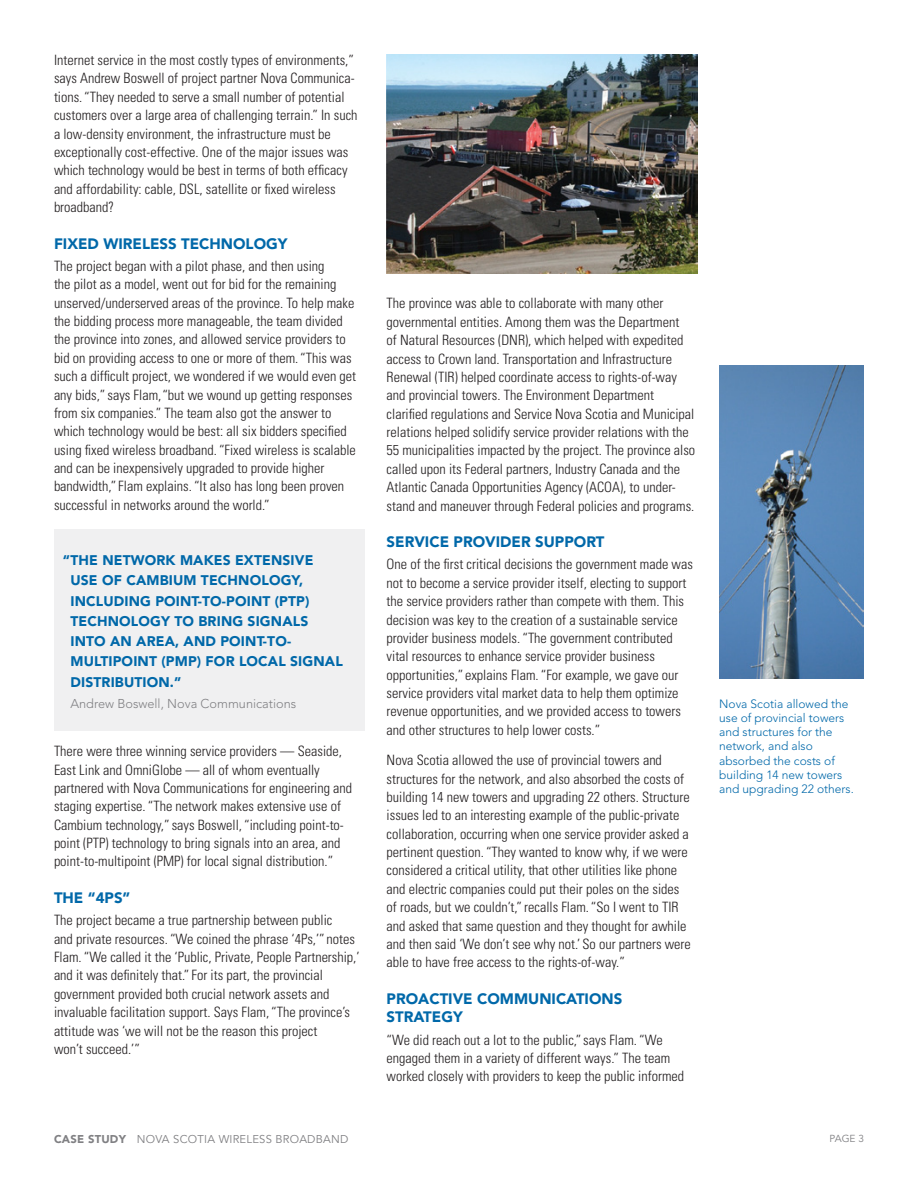
<style>
.page{position:relative;width:918px;height:1188px;background:#fff}
.page>*{position:absolute;margin:0;border:0;box-sizing:border-box;transform-origin:0 0}
.t1{font:900 15px/18.3px "Avenir LT Std";color:#0068a9}
.t2{font:300 condensed 14.25px/18.3px "Univers";color:#231f20}
.t3{font:900 13.8px/20.2px "Avenir LT Std";letter-spacing:.01em;color:#0068a9}
.t4{font:300 12.75px "Avenir LT Std";color:#808083}
.t5{font:300 12px/14.2px "Avenir LT Std";color:#0068a9}
.t6{font:11.25px "Avenir LT Std";letter-spacing:.02em;color:#808083}
.t7{font:10.2px "Avenir LT Std";color:#808083}
.s1{font-weight:900}
</style>
<div class="page">
<div style="left:54px;top:529px;width:310px;height:201px;background:#f0f0f1"></div>
<img style="left:387px;top:54px;width:311px;height:220px">
<img style="left:719px;top:365px;width:145px;height:314px">
<p class="t2" style="left:54px;top:51px;width:305px">Internet service in the most costly types of environments,” says Andrew Boswell of project partner Nova Communica&shy;tions.“They needed to serve a small number of potential customers over a large area of challenging terrain.” In such a low-density environment, the infrastructure must be exceptionally cost-effective. One of the major issues was which technology would be best in terms of both efficacy and affordability: cable, DSL, satellite or fixed wireless broadband?</p>
<p class="t1" style="left:54px;top:234px;width:235px">FIXED WIRELESS TECHNOLOGY</p>
<p class="t2" style="left:54px;top:257px;width:272px">The project began with a pilot phase, and then using</p>
<p class="t2" style="left:54px;top:275px;width:284px">the pilot as a model, went out for bid for the remaining</p>
<p class="t2" style="left:54px;top:293px;width:302px">unserved/underserved areas of the province. To help make</p>
<p class="t2" style="left:54px;top:312px;width:290px">the bidding process more manageable, the team divided</p>
<p class="t2" style="left:54px;top:330px;width:293px">the province into zones, and allowed service providers to</p>
<p class="t2" style="left:54px;top:348px;width:299px">bid on providing access to one or more of them.“This was</p>
<p class="t2" style="left:54px;top:367px;width:304px">such a difficult project, we wondered if we would even get</p>
<p class="t2" style="left:54px;top:385px;width:300px">any bids,”says Flam,“but we wound up getting responses</p>
<p class="t2" style="left:54px;top:404px;width:279px">from six companies.” The team also got the answer to</p>
<p class="t2" style="left:54px;top:422px;width:294px">which technology would be best: all six bidders specified</p>
<p class="t2" style="left:54px;top:440px;width:303px">using fixed wireless broadband.“Fixed wireless is scalable</p>
<p class="t2" style="left:54px;top:459px;width:272px">and can be inexpensively upgraded to provide higher</p>
<p class="t2" style="left:54px;top:477px;width:292px">bandwidth,”Flam explains.“It also has long been proven</p>
<p class="t2" style="left:54px;top:495px;width:217px">successful in networks around the world.”</p>
<p class="t2" style="left:387px;top:294px;width:278px">The province was able to collaborate with many other</p>
<p class="t2" style="left:387px;top:312px;width:294px">governmental entities. Among them was the Department</p>
<p class="t2" style="left:387px;top:331px;width:298px">of Natural Resources (DNR), which helped with expedited</p>
<p class="t2" style="left:387px;top:349px;width:287px">access to Crown land. Transportation and Infrastructure</p>
<p class="t2" style="left:387px;top:368px;width:292px">Renewal (TIR) helped coordinate access to rights-of-way</p>
<p class="t2" style="left:387px;top:386px;width:269px">and provincial towers. The Environment Department</p>
<p class="t2" style="left:387px;top:404px;width:310px">clarified regulations and Service Nova Scotia and Municipal relations helped solidify service provider relations with the 55 municipalities impacted by the project. The province also called upon its Federal partners, Industry Canada and the Atlantic Canada Opportunities Agency (ACOA), to under&shy;stand and maneuver through Federal policies and programs.</p>
<p class="t1" style="left:387px;top:533px;width:219px">SERVICE PROVIDER SUPPORT</p>
<p class="t2" style="left:387px;top:555px;width:308px">One of the first critical decisions the government made was</p>
<p class="t2" style="left:387px;top:573px;width:301px">not to become a service provider itself, electing to support</p>
<p class="t2" style="left:387px;top:592px;width:299px">the service providers rather than compete with them. This</p>
<p class="t2" style="left:387px;top:610px;width:293px">decision was key to the creation of a sustainable service</p>
<p class="t2" style="left:387px;top:629px;width:288px">provider business models.“The government contributed</p>
<p class="t2" style="left:387px;top:647px;width:270px">vital resources to enhance service provider business</p>
<p class="t2" style="left:387px;top:665px;width:293px">opportunities,” explains Flam.“For example, we gave our</p>
<p class="t2" style="left:387px;top:684px;width:293px">service providers vital market data to help them optimize</p>
<p class="t2" style="left:387px;top:702px;width:296px">revenue opportunities, and we provided access to towers</p>
<p class="t2" style="left:387px;top:720px;width:215px">and other structures to help lower costs.”</p>
<p class="t2" style="left:387px;top:751px;width:277px">Nova Scotia allowed the use of provincial towers and</p>
<p class="t2" style="left:387px;top:769px;width:299px">structures for the network, and also absorbed the costs of</p>
<p class="t2" style="left:387px;top:788px;width:305px">building 14 new towers and upgrading 22 others. Structure</p>
<p class="t2" style="left:387px;top:806px;width:294px">issues led to an interesting example of the public-private</p>
<p class="t2" style="left:387px;top:824px;width:304px">collaboration, occurring when one service provider asked a</p>
<p class="t2" style="left:387px;top:843px;width:303px">pertinent question.“They wanted to know why, if we were</p>
<p class="t2" style="left:387px;top:861px;width:292px">considered a critical utility, that other utilities like phone</p>
<p class="t2" style="left:387px;top:879px;width:294px">and electric companies could put their poles on the sides</p>
<p class="t2" style="left:387px;top:898px;width:294px">of roads, but we couldn’t,”recalls Flam.“So I went to TIR</p>
<p class="t2" style="left:387px;top:916px;width:301px">and asked that same question and they thought for awhile</p>
<p class="t2" style="left:387px;top:935px;width:306px">and then said ‘We don’t see why not.’ So our partners were</p>
<p class="t2" style="left:387px;top:953px;width:240px">able to have free access to the rights-of-way.”</p>
<p class="t1" style="left:387px;top:990px;width:237px">PROACTIVE COMMUNICATIONS<br>STRATEGY</p>
<p class="t2" style="left:387px;top:1030px;width:278px">“We did reach out a lot to the public,”says Flam.“We</p>
<p class="t2" style="left:387px;top:1049px;width:285px">engaged them in a variety of different ways.” The team</p>
<p class="t2" style="left:387px;top:1067px;width:299px">worked closely with providers to keep the public informed</p>
<p class="t3" style="left:70px;top:550px;width:274px;text-indent:-8px">“THE NETWORK MAKES EXTENSIVE<br>USE OF CAMBIUM TECHNOLOGY,<br>INCLUDING POINT-TO-POINT (PTP)<br>TECHNOLOGY TO BRING SIGNALS<br>INTO AN AREA, AND POINT-TO-<br>MULTIPOINT (PMP) FOR LOCAL SIGNAL<br>DISTRIBUTION.”</p>
<p class="t4" style="left:70px;top:696px;width:227px">Andrew Boswell, Nova Communications</p>
<p class="t5" style="left:719px;top:696px;width:131px">Nova Scotia allowed the</p>
<p class="t5" style="left:719px;top:711px;width:136px">use of provincial towers and structures for the network, and also absorbed the costs of building 14 new towers and upgrading 22 others.</p>
<p class="t2" style="left:54px;top:742px;width:290px">There were three winning service providers — Seaside,</p>
<p class="t2" style="left:54px;top:760px;width:267px">East Link and OmniGlobe — all of whom eventually</p>
<p class="t2" style="left:54px;top:779px;width:300px">partnered with Nova Communications for engineering and</p>
<p class="t2" style="left:54px;top:797px;width:288px">staging expertise.“The network makes extensive use of</p>
<p class="t2" style="left:54px;top:815px;width:291px">Cambium technology,”says Boswell,“including point-to&shy;point (PTP) technology to bring signals into an area, and</p>
<p class="t2" style="left:54px;top:852px;width:281px">point-to-multipoint (PMP) for local signal distribution.”</p>
<p class="t1" style="left:54px;top:889px;width:78px">THE “4PS”</p>
<p class="t2" style="left:54px;top:911px;width:303px">The project became a true partnership between public<br>and private resources.“We coined the phrase ‘4Ps,’” notes</p>
<p class="t2" style="left:54px;top:948px;width:307px">Flam.“We called it the ‘Public, Private, People Partnership,’</p>
<p class="t2" style="left:54px;top:966px;width:270px">and it was definitely that.”For its part, the provincial</p>
<p class="t2" style="left:54px;top:984px;width:277px">government provided both crucial network assets and</p>
<p class="t2" style="left:54px;top:1003px;width:297px">invaluable facilitation support. Says Flam,“The province’s</p>
<p class="t2" style="left:54px;top:1021px;width:265px">attitude was ‘we will not be the reason this project won’t succeed.’”</p>
<p class="t6" style="left:54px;top:1132px;width:296px"><span class="s1">CASE STUDY</span> NOVA SCOTIA WIRELESS BROADBAND</p>
<p class="t7" style="left:830px;top:1132px;width:36px">PAGE 3</p>
</div>
